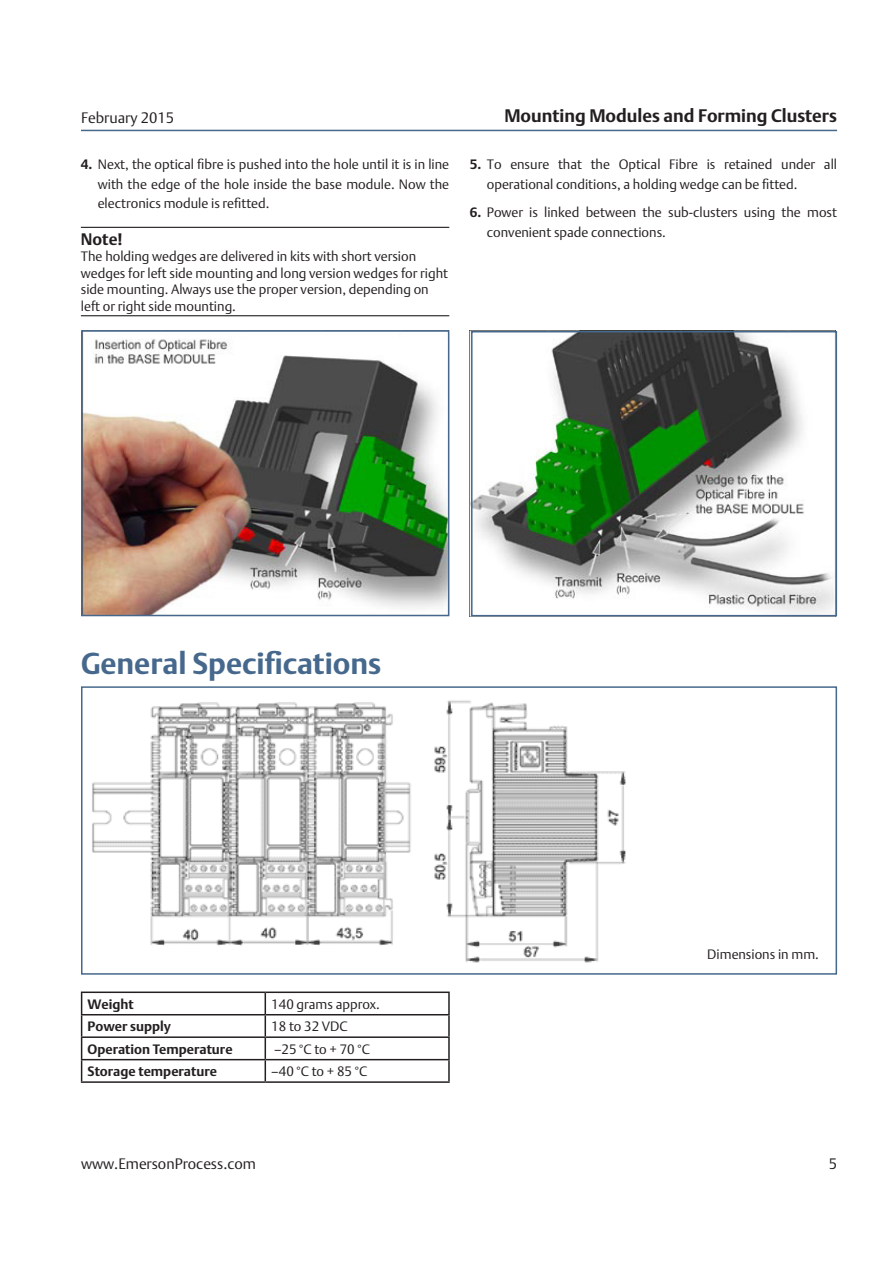
<style>
.page{position:relative;width:893px;height:1263px;background:#fff}
.page>*{position:absolute;margin:0;border:0;box-sizing:border-box;transform-origin:0 0}
.Section_Title{font:700 30px "DTL Argo T";color:#45688c}
.t1{font:700 18px "DTL Argo T";color:#231f20}
.Rule_above{font:700 16.5px "DTL Argo T";color:#231f20}
.t2{font:15px "DTL Argo T Light";color:#231f20}
.Rule_below{font:13.5px/19.5px "DTL Argo T Light";color:#231f20}
.Table_subheader{font:700 13.5px "DTL Argo T";color:#231f20}
.Table_text{font:13.5px "DTL Argo T Light";color:#231f20}
.Body_text{font:13.5px "DTL Argo T Light";color:#231f20}
.s1{font-family:"DTL Argo T";font-weight:700}
</style>
<div class="page">
<hr style="left:81px;top:130px;width:756px;height:1px;background:#45688c">
<img style="left:470px;top:331px;width:364px;height:285px">
<div style="left:471px;top:331px;width:366px;height:285px;border:2px solid #45688c"></div>
<img style="left:84px;top:339px;width:362px;height:274px">
<div style="left:81px;top:330px;width:368px;height:286px;border:2px solid #45688c"></div>
<img style="left:92px;top:700px;width:534px;height:263px">
<div style="left:81px;top:686px;width:756px;height:289px;border:2px solid #45688c"></div>
<hr style="left:81px;top:991px;width:184px;height:2px;background:#231f20">
<hr style="left:265px;top:991px;width:185px;height:2px;background:#231f20">
<hr style="left:448px;top:993px;width:2px;height:21px;background:#231f20">
<hr style="left:81px;top:1014px;width:184px;height:1px;background:#231f20">
<hr style="left:265px;top:1014px;width:185px;height:1px;background:#231f20">
<hr style="left:448px;top:1015px;width:2px;height:21px;background:#231f20">
<hr style="left:81px;top:1036px;width:184px;height:2px;background:#231f20">
<hr style="left:265px;top:1036px;width:185px;height:2px;background:#231f20">
<hr style="left:448px;top:1038px;width:2px;height:21px;background:#231f20">
<hr style="left:81px;top:1059px;width:184px;height:1px;background:#231f20">
<svg style="left:81px;top:993px;width:1px;height:88px"></svg>
<hr style="left:265px;top:1059px;width:185px;height:1px;background:#231f20">
<svg style="left:265px;top:993px;width:1px;height:88px"></svg>
<hr style="left:448px;top:1060px;width:2px;height:21px;background:#231f20">
<hr style="left:81px;top:1081px;width:184px;height:2px;background:#231f20">
<hr style="left:265px;top:1081px;width:185px;height:2px;background:#231f20">
<hr style="left:81px;top:227px;width:368px;height:1px;background:#231f20">
<hr style="left:81px;top:315px;width:368px;height:1px;background:#231f20">
<p class="t2" style="left:81px;top:108px;width:95px">February 2015</p>
<h2 class="t1" style="left:504px;top:105px;width:334px">Mounting Modules and Forming Clusters</h2>
<p class="Rule_below" style="left:98px;top:155px;width:353px;text-align:justify;text-indent:-17px"><span class="s1">4.</span> Next, the optical fibre is pushed into the hole until it is in line with the edge of the hole inside the base module. Now the electronics module is refitted.</p>
<p class="Rule_above" style="left:81px;top:229px;width:43px">Note!</p>
<p class="Rule_below" style="left:81px;top:248px;width:369px;line-height:16.5px">The holding wedges are delivered in kits with short version wedges for left side mounting and long version wedges for right side mounting. Always use the proper version, depending on left or right side mounting.</p>
<p class="Rule_below" style="left:487px;top:155px;width:352px;text-indent:-17px"><span class="s1">5.</span> To ensure that the Optical Fibre is retained under all operational conditions, a holding wedge can be fitted.</p>
<p class="Rule_below" style="left:487px;top:202px;width:352px;text-indent:-17px"><span class="s1">6.</span> Power is linked between the sub-clusters using the most convenient spade connections.</p>
<p class="Section_Title" style="left:81px;top:645px;width:302px">General Specifications</p>
<p class="Table_subheader" style="left:88px;top:996px;width:48px">Weight</p>
<p class="Table_text" style="left:271px;top:996px;width:110px">140 grams approx.</p>
<p class="Table_subheader" style="left:88px;top:1018px;width:85px">Power supply</p>
<p class="Table_text" style="left:271px;top:1018px;width:78px">18 to 32 VDC</p>
<p class="Table_subheader" style="left:88px;top:1041px;width:146px">Operation Temperature</p>
<p class="Table_text" style="left:274px;top:1041px;width:97px">–25 °C to + 70 °C</p>
<p class="Table_subheader" style="left:88px;top:1063px;width:131px">Storage temperature</p>
<p class="Table_text" style="left:271px;top:1063px;width:97px">–40 °C to + 85 °C</p>
<p class="Body_text" style="left:707px;top:946px;width:113px">Dimensions in mm.</p>
<p class="t2" style="left:81px;top:1155px;width:177px">www.EmersonProcess.com</p>
<p class="t2" style="left:829px;top:1155px;width:10px">5</p>
</div>
